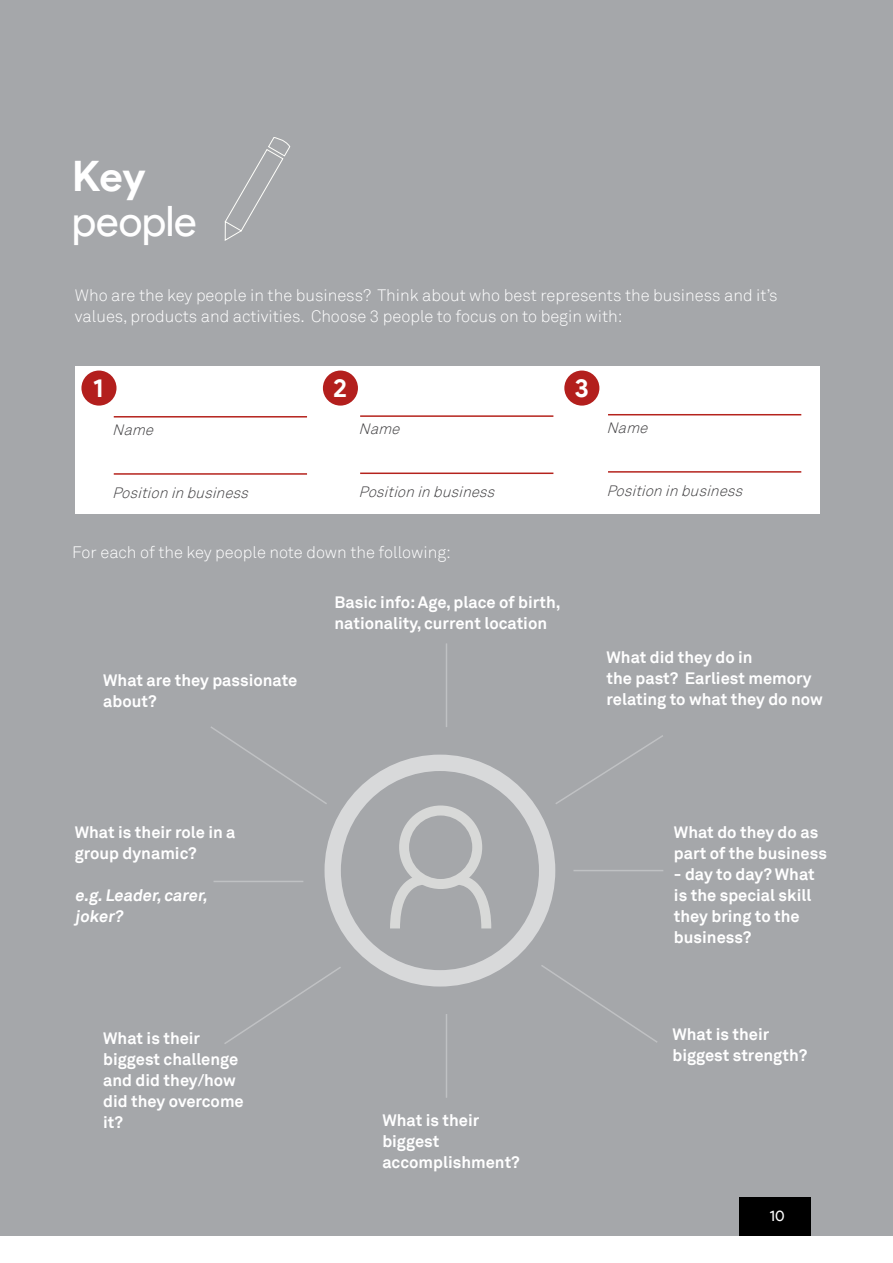
<style>
.page{position:relative;width:893px;height:1263px;background:#fff}
.page>*{position:absolute;margin:0;border:0;box-sizing:border-box;transform-origin:0 0}
.t1{font:42px "Product Sans";letter-spacing:-.005em;color:#fff}
.t2{font:700 42px "Product Sans";color:#fff}
.t3{font:700 25.5px "Product Sans";color:#fff}
.t4{font:700 16.5px/21px "Akkurat TT";color:#fff}
.t5{font:300 16.5px/21px "Akkurat TT";color:#fff}
.t6{font:italic 300 15px "Akkurat TT";color:#414042}
.t7{font:15px "Product Sans";color:#fff}
</style>
<div class="page">
<div style="left:738px;top:1196px;width:74px;height:39px;background:#000"></div>
<div style="left:0;top:0;width:893px;height:1196px;background:#a5a7aa"></div>
<div style="left:811px;top:1196px;width:82px;height:39px;background:#a5a7aa"></div>
<div style="left:75px;top:366px;width:745px;height:147px;background:#fff"></div>
<div style="left:81px;top:370px;width:36px;height:36px;background:#b31f1d;border-radius:50%"></div>
<hr style="left:114px;top:416px;width:193px;height:1px;background:#b5231d">
<hr style="left:114px;top:473px;width:193px;height:2px;background:#b5231d">
<div style="left:323px;top:370px;width:35px;height:36px;background:#b31f1d;border-radius:50%"></div>
<hr style="left:360px;top:415px;width:193px;height:2px;background:#b5231d">
<hr style="left:360px;top:472px;width:193px;height:2px;background:#b5231d">
<hr style="left:608px;top:414px;width:193px;height:1px;background:#b5231d">
<hr style="left:608px;top:471px;width:193px;height:2px;background:#b5231d">
<div style="left:564px;top:370px;width:35px;height:36px;background:#b31f1d;border-radius:50%"></div>
<svg style="left:325px;top:755px;width:230px;height:231px"></svg>
<svg style="left:224px;top:965px;width:119px;height:79px"></svg>
<svg style="left:554px;top:735px;width:109px;height:71px"></svg>
<hr style="left:573px;top:870px;width:90px;height:1px;background:#fff">
<hr style="left:214px;top:881px;width:89px;height:1px;background:#fff">
<svg style="left:539px;top:963px;width:118px;height:80px"></svg>
<svg style="left:211px;top:726px;width:118px;height:80px"></svg>
<hr style="left:446px;top:1014px;width:1px;height:84px;background:#fff">
<hr style="left:446px;top:643px;width:1px;height:84px;background:#fff">
<svg style="left:224px;top:137px;width:67px;height:104px"></svg>
<div style="left:0;top:1196px;width:738px;height:39px;background:#a5a7aa"></div>
<h1 class="t2" style="left:72px;top:151px;width:75px">Key</h1>
<h1 class="t1" style="left:72px;top:198px;width:126px">people</h1>
<p class="t5" style="left:75px;top:284px;width:704px">Who are the key people in the business? Think about who best represents the business and it’s values, products and activities. Choose 3 people to focus on to begin with:</p>
<h2 class="t3" style="left:93px;top:372px;width:12px">1</h2>
<h2 class="t3" style="left:333px;top:372px;width:15px">2</h2>
<p class="t6" style="left:112px;top:421px;width:47px">Name</p>
<p class="t6" style="left:359px;top:420px;width:47px">Name</p>
<h2 class="t3" style="left:574px;top:372px;width:16px">3</h2>
<p class="t6" style="left:606px;top:419px;width:47px">Name</p>
<p class="t6" style="left:112px;top:484px;width:142px">Positioninbusiness</p>
<p class="t6" style="left:359px;top:483px;width:142px">Positioninbusiness</p>
<p class="t5" style="left:72px;top:541px;width:380px">For each of the key people note down the following:</p>
<p class="t4" style="left:103px;top:669px;width:196px">What are they passionate about?</p>
<p class="t4" style="left:335px;top:592px;width:228px">Basic info: Age, place of birth, nationality, current location</p>
<p class="t6" style="left:606px;top:482px;width:142px">Positioninbusiness</p>
<p class="t4" style="left:606px;top:646px;width:218px">What did they do in<br>the past? Earliest memory relating to what they do now</p>
<p class="t4" style="left:75px;top:821px;width:162px">What is their role in a group dynamic?</p>
<p class="t4" style="left:75px;top:884px;width:137px">e.g.Leader,carer, joker?</p>
<p class="t4" style="left:103px;top:1028px;width:142px">What is their biggest challenge and did they/how did they overcome it?</p>
<p class="t4" style="left:382px;top:1109px;width:139px">What is their biggest accomplishment?</p>
<p class="t4" style="left:674px;top:821px;width:155px">What do they do as part of the business</p>
<p class="t4" style="left:674px;top:863px;width:142px">- day to day? What is the special skill they bring to the business?</p>
<p class="t4" style="left:672px;top:1023px;width:136px">What is their biggest strength?</p>
<p class="t7" style="left:769px;top:1207px;width:17px">10</p>
</div>
